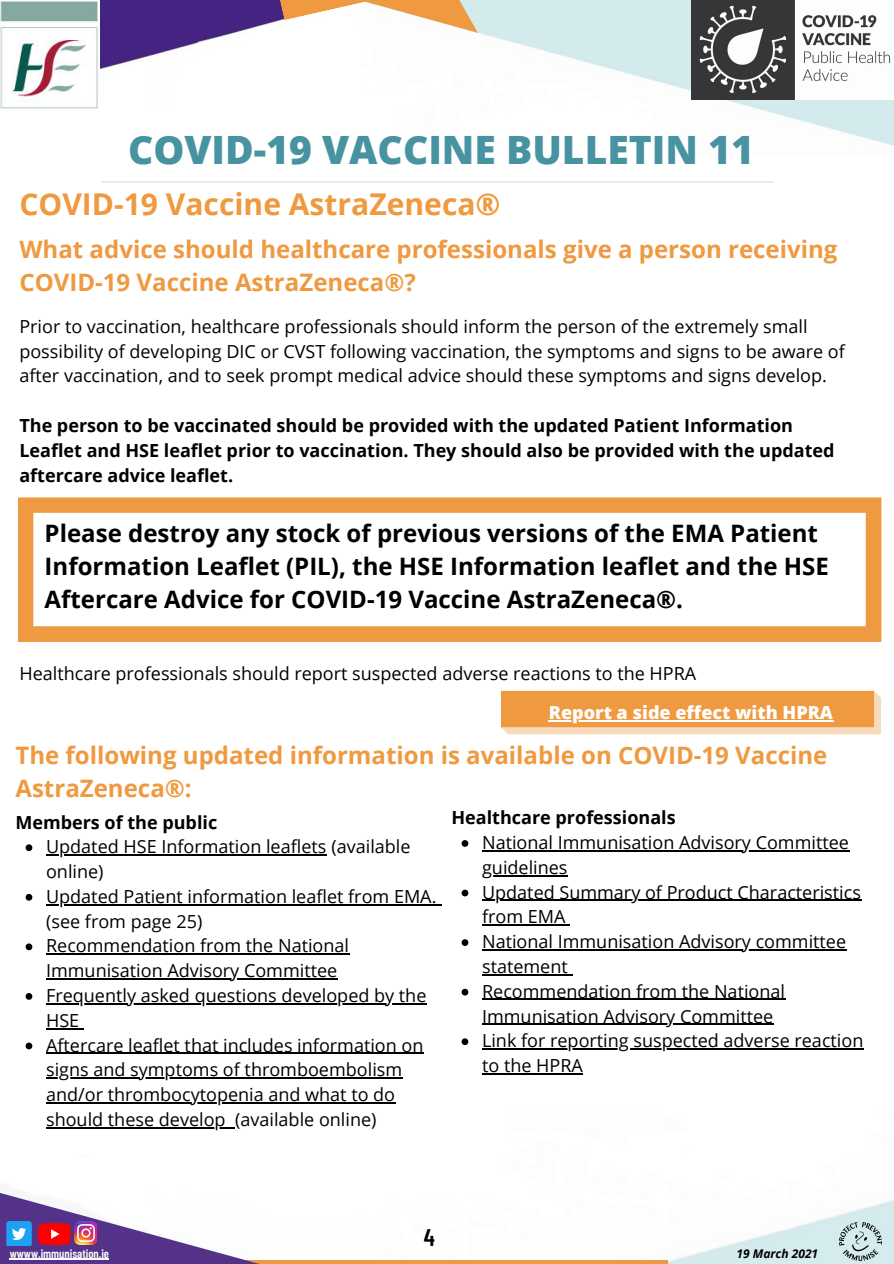
<style>
.page{position:relative;width:894px;height:1264px;background:#fff}
.page>*{position:absolute;margin:0;border:0;box-sizing:border-box;transform-origin:0 0}
.t1{font:800 39px "Open Sans";color:#4793a2}
.t2{font:700 30px "Open Sans";color:#ef9940}
.t3{font:700 24px/32.7px "Open Sans";color:#ef9940}
.t4{font:700 24px/32.7px "Open Sans";color:#000}
.t5{font:600 24px "Barlow Condensed";color:#000}
.t6{font:18px/24.8px "Open Sans";color:#000}
.t7{font:700 18px/24.8px "Open Sans";color:#000}
.t8{font:800 18px "Open Sans";color:#fff}
.t9{font:600 12px "Barlow Condensed";color:#fff}
.t10{font:italic 700 12px "Open Sans";color:#000}
</style>
<div class="page">
<img style="left:478px;top:0;width:415px;height:146px">
<img style="left:0;top:1102px;width:893px;height:161px">
<img style="left:690px;top:0;width:203px;height:99px">
<img style="left:100px;top:0;width:141px;height:69px">
<hr style="left:102px;top:181px;width:671px;height:1px;background:#d9d9d9">
<img style="left:0;top:1px;width:98px;height:108px">
<svg style="left:359px;top:1259px;width:308px;height:4px"></svg>
<img style="left:0;top:1192px;width:359px;height:71px">
<svg style="left:38px;top:1222px;width:33px;height:23px"></svg>
<img style="left:74px;top:1221px;width:23px;height:23px">
<img style="left:838px;top:1221px;width:44px;height:40px">
<svg style="left:241px;top:0;width:237px;height:33px"></svg>
<img style="left:3px;top:1221px;width:32px;height:24px">
<hr style="left:10px;top:1258px;width:99px;height:1px;background:#fff">
<hr style="left:359px;top:1204px;width:152px;height:1px;background:#fff">
<svg style="left:26px;top:844px;width:6px;height:7px"></svg>
<hr style="left:46px;top:854px;width:280px;height:1px;background:#000">
<svg style="left:26px;top:893px;width:6px;height:7px"></svg>
<hr style="left:46px;top:904px;width:390px;height:1px;background:#000">
<svg style="left:26px;top:943px;width:6px;height:7px"></svg>
<hr style="left:46px;top:953px;width:303px;height:1px;background:#000">
<hr style="left:46px;top:978px;width:291px;height:1px;background:#000">
<svg style="left:26px;top:993px;width:6px;height:6px"></svg>
<hr style="left:46px;top:1003px;width:380px;height:1px;background:#000">
<hr style="left:46px;top:1027px;width:33px;height:2px;background:#000">
<svg style="left:26px;top:1042px;width:6px;height:7px"></svg>
<hr style="left:46px;top:1052px;width:378px;height:1px;background:#000">
<hr style="left:46px;top:1077px;width:356px;height:1px;background:#000">
<hr style="left:46px;top:1102px;width:349px;height:1px;background:#000">
<hr style="left:46px;top:1127px;width:180px;height:1px;background:#000">
<svg style="left:18px;top:497px;width:863px;height:145px"></svg>
<svg style="left:501px;top:690px;width:379px;height:44px;background:#f1a85c"></svg>
<hr style="left:561px;top:720px;width:272px;height:1px;background:#fff">
<svg style="left:461px;top:840px;width:7px;height:6px"></svg>
<hr style="left:482px;top:850px;width:367px;height:1px;background:#000">
<hr style="left:482px;top:875px;width:85px;height:1px;background:#000">
<svg style="left:461px;top:889px;width:7px;height:7px"></svg>
<hr style="left:482px;top:899px;width:379px;height:1px;background:#000">
<hr style="left:482px;top:924px;width:83px;height:1px;background:#000">
<svg style="left:461px;top:939px;width:7px;height:7px"></svg>
<hr style="left:482px;top:949px;width:364px;height:1px;background:#000">
<hr style="left:482px;top:974px;width:85px;height:1px;background:#000">
<svg style="left:461px;top:988px;width:7px;height:7px"></svg>
<hr style="left:482px;top:998px;width:303px;height:2px;background:#000">
<hr style="left:482px;top:1023px;width:291px;height:1px;background:#000">
<svg style="left:461px;top:1038px;width:7px;height:7px"></svg>
<hr style="left:482px;top:1048px;width:381px;height:1px;background:#000">
<hr style="left:482px;top:1073px;width:100px;height:1px;background:#000">
<p class="t1" style="left:128px;top:123px;width:627px">COVID-19 VACCINE BULLETIN 11</p>
<p class="t2" style="left:19px;top:183px;width:482px">COVID-19 Vaccine AstraZeneca®</p>
<p class="t3" style="left:19px;top:232px;width:819px">What advice should healthcare professionals give a person receiving<br>COVID-19 Vaccine AstraZeneca®?</p>
<p class="t6" style="left:19px;top:313px;width:826px">Prior to vaccination, healthcare professionals should inform the person of the extremely small possibility of developing DIC or CVST following vaccination, the symptoms and signs to be aware of after vaccination, and to seek prompt medical advice should these symptoms and signs develop.</p>
<p class="t7" style="left:19px;top:412px;width:816px">The person to be vaccinated should be provided with the updated Patient Information<br>Leaflet and HSE leaflet prior to vaccination. They should also be provided with the updated aftercare advice leaflet.</p>
<p class="t4" style="left:45px;top:516px;width:785px">Please destroy any stock of previous versions of the EMA Patient<br>Information Leaflet (PIL), the HSE Information leaflet and the HSE<br>Aftercare Advice for COVID-19 Vaccine AstraZeneca®.</p>
<p class="t6" style="left:19px;top:660px;width:678px">Healthcare professionals should report suspected adverse reactions to the HPRA</p>
<p class="t8" style="left:548px;top:700px;width:285px">Report a side effect with HPRA</p>
<p class="t3" style="left:15px;top:738px;width:813px">The following updated information is available on COVID-19 Vaccine<br>AstraZeneca®:</p>
<p class="t7" style="left:15px;top:809px;width:203px">Members of the public</p>
<p class="t6" style="left:46px;top:834px;width:366px">Updated HSE Information leaflets (available online)</p>
<p class="t6" style="left:46px;top:883px;width:392px">Updated Patient information leaflet from EMA. (see from page 25)</p>
<p class="t6" style="left:46px;top:933px;width:304px">Recommendation from the National<br>Immunisation Advisory Committee</p>
<p class="t6" style="left:46px;top:982px;width:382px">Frequently asked questions developed by the<br>HSE</p>
<p class="t6" style="left:46px;top:1032px;width:379px">Aftercare leaflet that includes information on signs and symptoms of thromboembolism and/or thrombocytopenia and what to do should these develop (available online)</p>
<p class="t7" style="left:451px;top:805px;width:226px">Healthcare professionals</p>
<p class="t6" style="left:482px;top:829px;width:368px">National Immunisation Advisory Committee guidelines</p>
<p class="t6" style="left:482px;top:879px;width:380px">Updated Summary of Product Characteristics from EMA</p>
<p class="t6" style="left:482px;top:928px;width:365px">National Immunisation Advisory committee statement</p>
<p class="t6" style="left:482px;top:978px;width:304px">Recommendation from the National<br>Immunisation Advisory Committee</p>
<p class="t6" style="left:482px;top:1027px;width:383px">Link for reporting suspected adverse reaction to the HPRA</p>
<p class="t9" style="left:10px;top:1245px;width:101px">wwww.immunisation.ie</p>
<p class="t5" style="left:423px;top:1222px;width:13px">4</p>
<p class="t10" style="left:736px;top:1245px;width:83px">19 March 2021</p>
</div>
